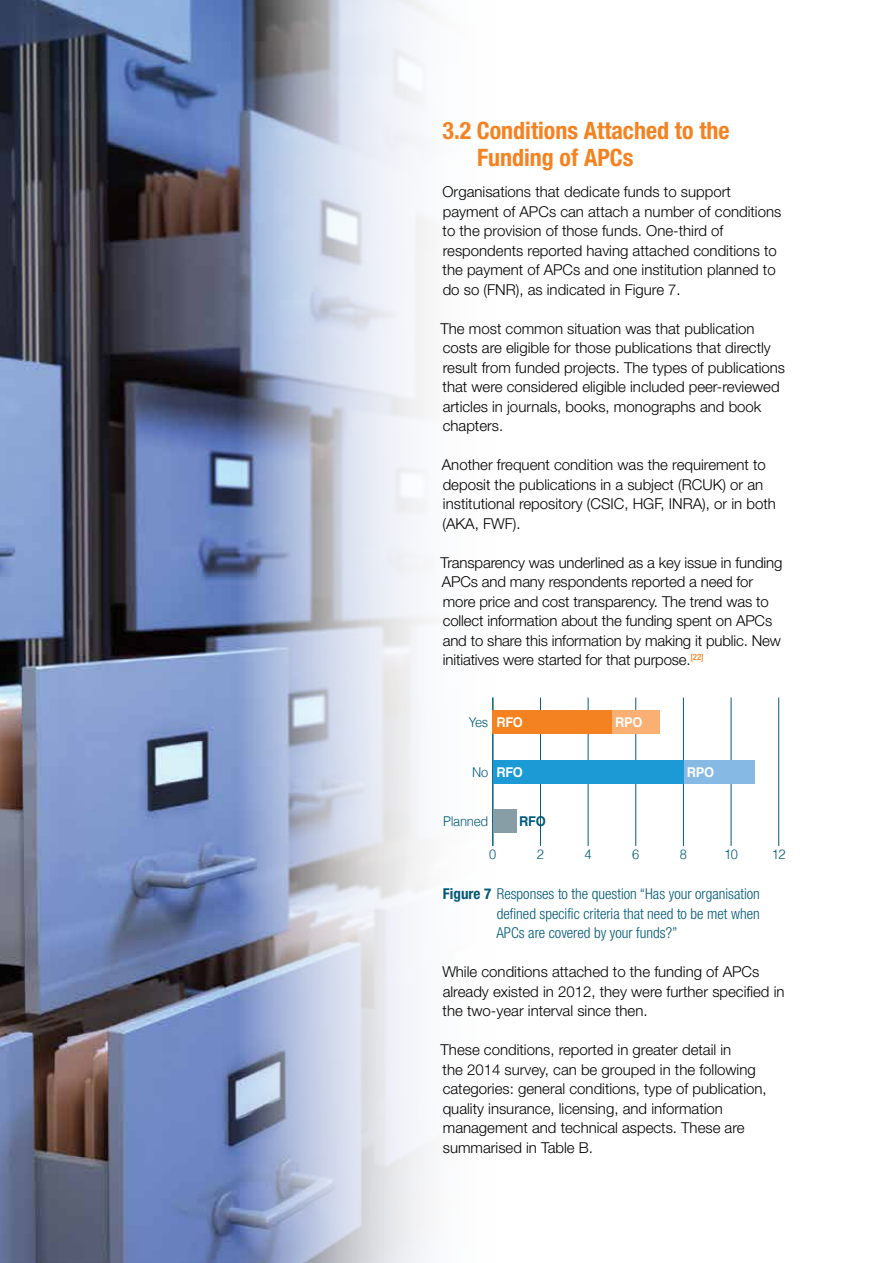
<style>
.page{position:relative;width:893px;height:1263px;background:#fff}
.page>*{position:absolute;margin:0;border:0;box-sizing:border-box;transform-origin:0 0}
.t1{font:700 condensed 24px/27px "Helvetica Neue LT Std";color:#f58220}
.t2{font:300 15px/19.5px "Helvetica Neue LT Std";color:#000}
.t3{font:300 condensed 15px/19.5px "Helvetica Neue LT Std";color:#005978;text-align:justify}
.t4{font:300 13.5px "Helvetica";letter-spacing:-.025em;color:#005879;scale:.95 1}
.t5{font:700 13.5px "Helvetica";letter-spacing:-.025em;color:#fff;scale:.95 1}
.t6{font:700 13.5px "Helvetica";letter-spacing:-.025em;color:#005879;scale:.95 1}
.s1{font-weight:700;color:#fff}
.s2{color:#fff}
.s3{font-weight:700}
</style>
<div class="page">
<img style="left:0;top:0;width:239px;height:1263px">
<svg style="left:239px;top:0;width:297px;height:1263px"></svg>
<hr style="left:540px;top:697px;width:1px;height:149px;background:#005879">
<hr style="left:588px;top:697px;width:1px;height:149px;background:#005879">
<hr style="left:635px;top:697px;width:1px;height:149px;background:#005879">
<hr style="left:683px;top:697px;width:1px;height:149px;background:#005879">
<hr style="left:731px;top:697px;width:1px;height:149px;background:#005879">
<hr style="left:778px;top:697px;width:1px;height:149px;background:#005879">
<hr style="left:493px;top:697px;width:1px;height:149px;background:#005879">
<div style="left:612px;top:710px;width:48px;height:24px;background:#fab072"></div>
<div style="left:683px;top:760px;width:72px;height:23px;background:#86bae4"></div>
<div style="left:493px;top:710px;width:119px;height:24px;background:#f58220"></div>
<div style="left:493px;top:760px;width:190px;height:23px;background:#1c9ad6"></div>
<div style="left:493px;top:809px;width:24px;height:24px;background:#889ea6"></div>
<h1 class="t1" style="left:477px;top:116px;width:254px;text-indent:-34px">3.2 Conditions Attached to the<br>Funding of APCs</h1>
<p class="t2" style="left:443px;top:182px;width:340px">Organisations that dedicate funds to support payment of APCs can attach a number of conditions to the provision of those funds. One-third of respondents reported having attached conditions to the payment of APCs and one institution planned to do so (FNR), as indicated in Figure 7.</p>
<p class="t2" style="left:441px;top:318px;width:346px">The most common situation was that publication costs are eligible for those publications that directly result from funded projects. The types of publications that were considered eligible included peer-reviewed articles in journals, books, monographs and book chapters.</p>
<p class="t2" style="left:442px;top:455px;width:335px">Another frequent condition was the requirement to deposit the publications in a subject (RCUK) or an institutional repository (CSIC, HGF, INRA), or in both (AKA, FWF).</p>
<p class="t2" style="left:441px;top:552px;width:343px">Transparency was underlined as a key issue in funding APCs and many respondents reported a need for more price and cost transparency. The trend was to collect information about the funding spent on APCs and to share this information by making it public. New initiatives were started for that purpose.<sup>[22]</sup></p>
<p class="t4" style="left:469px;top:712px;width:58px">Yes <span class="s1">RFO</span></p>
<p class="t5" style="left:496px;top:761px;width:29px">RFO</p>
<p class="t5" style="left:687px;top:761px;width:30px">RPO</p>
<p class="t6" style="left:519px;top:810px;width:63px">RFO <span class="s2">RPO</span></p>
<p class="t5" style="left:615px;top:711px;width:30px">RPO</p>
<p class="t4" style="left:472px;top:761px;width:18px">No</p>
<p class="t4" style="left:443px;top:811px;width:49px">Planned</p>
<p class="t4" style="left:489px;top:843px;width:9px">0</p>
<p class="t4" style="left:537px;top:843px;width:9px">2</p>
<p class="t4" style="left:585px;top:843px;width:9px">4</p>
<p class="t4" style="left:632px;top:843px;width:9px">6</p>
<p class="t4" style="left:680px;top:843px;width:9px">8</p>
<p class="t4" style="left:724px;top:843px;width:16px">10</p>
<p class="t4" style="left:772px;top:843px;width:16px">12</p>
<p class="t3" style="left:496px;top:884px;width:265px;text-indent:-53px"><span class="s3">Figure 7</span> Responses to the question “Has your organisation defined specific criteria that need to be met when APCs are covered by your funds?”</p>
<p class="t2" style="left:442px;top:962px;width:344px">While conditions attached to the funding of APCs already existed in 2012, they were further specified in the two-year interval since then.</p>
<p class="t2" style="left:441px;top:1040px;width:328px">These conditions, reported in greater detail in<br>the 2014 survey, can be grouped in the following categories: general conditions, type of publication, quality insurance, licensing, and information management and technical aspects. These are summarised in Table B.</p>
</div>
